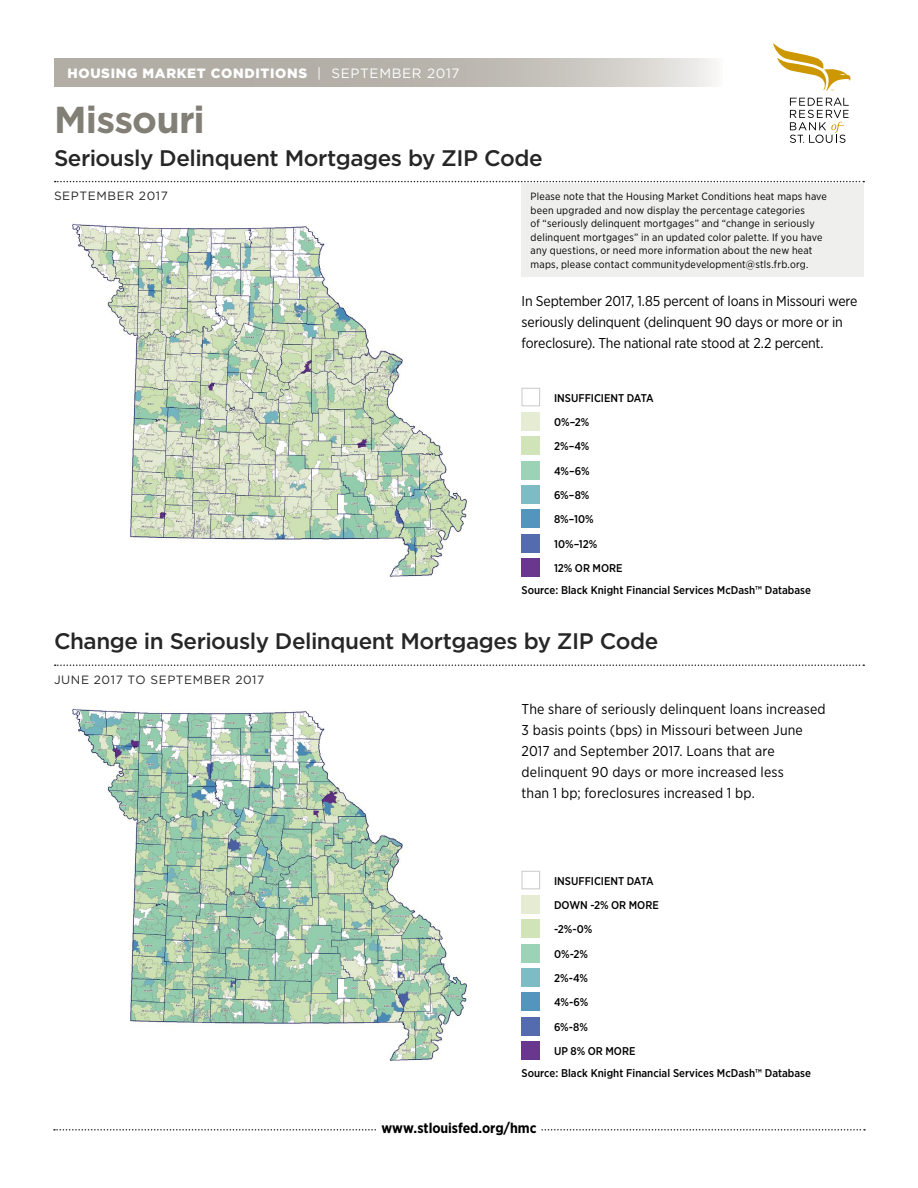
<style>
.page{position:relative;width:918px;height:1188px;background:#fff}
.page>*{position:absolute;margin:0;border:0;box-sizing:border-box;transform-origin:0 0}
.t1{font:700 37.5px "Gotham";letter-spacing:-.02em;color:#828076}
.t2{font:500 22.5px "Gotham";letter-spacing:-.02em;color:#262626}
.Figure_analysis_text{font:14.25px/21px "Gotham Narrow";color:#000}
.Figure_analysis_text-2{font:700 14.25px "Gotham Narrow";letter-spacing:-.005em;color:#000}
.t3{font:900 13.5px "Gotham";letter-spacing:.05em;color:#fff}
.t4{font:12px "Gotham";letter-spacing:.05em;color:#262626}
.Figure_analysis_text-3{font:500 11.25px "Gotham Narrow";letter-spacing:.005em;color:#000}
.Figure_notes_and_sou{font:500 11.25px "Gotham Narrow";color:#000}
.t5{font:10.5px/13.5px "Gotham Narrow";letter-spacing:.02em;color:#000}
.s1{font-weight:400}
</style>
<div class="page">
<img style="left:72px;top:223px;width:398px;height:354px">
<img style="left:72px;top:708px;width:395px;height:353px">
<svg style="left:54px;top:1129px;width:811px;height:2px"></svg>
<svg style="left:54px;top:58px;width:661px;height:28px;background:#bebbb4"></svg>
<svg style="left:55px;top:181px;width:809px;height:1px"></svg>
<svg style="left:55px;top:664px;width:809px;height:2px"></svg>
<div style="left:377px;top:1122px;width:164px;height:11px;background:#fff"></div>
<svg style="left:790px;top:98px;width:59px;height:45px"></svg>
<svg style="left:773px;top:43px;width:77px;height:48px"></svg>
<div style="left:522px;top:388px;width:18px;height:18px;border:1px solid #c9c9c9"></div>
<div style="left:522px;top:412px;width:18px;height:19px;background:#e6ebd4"></div>
<div style="left:522px;top:437px;width:18px;height:18px;background:#d1e4b9"></div>
<div style="left:522px;top:461px;width:18px;height:18px;background:#9cd2b5"></div>
<div style="left:522px;top:485px;width:18px;height:19px;background:#7ebcc5"></div>
<div style="left:522px;top:510px;width:18px;height:18px;background:#5495be"></div>
<div style="left:522px;top:534px;width:18px;height:18px;background:#546cad"></div>
<div style="left:522px;top:558px;width:18px;height:19px;background:#69378d"></div>
<div style="left:522px;top:871px;width:18px;height:18px;border:1px solid #c9c9c9"></div>
<div style="left:522px;top:895px;width:18px;height:19px;background:#e6ebd4"></div>
<div style="left:522px;top:920px;width:18px;height:18px;background:#d1e4b9"></div>
<div style="left:522px;top:944px;width:18px;height:18px;background:#9cd2b5"></div>
<div style="left:522px;top:968px;width:18px;height:19px;background:#7ebcc5"></div>
<div style="left:522px;top:993px;width:18px;height:18px;background:#5495be"></div>
<div style="left:522px;top:1017px;width:18px;height:18px;background:#546cad"></div>
<div style="left:522px;top:1041px;width:18px;height:19px;background:#69378d"></div>
<div style="left:522px;top:183px;width:342px;height:94px;background:#efefed"></div>
<p class="t3" style="left:68px;top:64px;width:394px">HOUSING MARKET CONDITIONS <span class="s1">| SEPTEMBER 2017</span></p>
<p class="t1" style="left:54px;top:95px;width:152px">Missouri</p>
<h2 class="t2" style="left:54px;top:143px;width:490px">Seriously Delinquent Mortgages by ZIP Code</h2>
<p class="t4" style="left:54px;top:189px;width:115px">SEPTEMBER 2017</p>
<p class="t5" style="left:531px;top:189px;width:298px">Please note that the Housing Market Conditions heat maps have been upgraded and now display the percentage categories<br>of “seriously delinquent mortgages” and “change in seriously delinquent mortgages” in an updated color palette. If you have any questions, or need more information about the new heat maps, please contact communitydevelopment@stls.frb.org.</p>
<p class="Figure_analysis_text" style="left:522px;top:290px;width:337px">In September 2017, 1.85 percent of loans in Missouri were seriously delinquent (delinquent 90 days or more or in foreclosure). The national rate stood at 2.2 percent.</p>
<p class="Figure_analysis_text-3" style="left:554px;top:390px;width:101px">INSUFFICIENT DATA</p>
<p class="Figure_analysis_text-3" style="left:554px;top:415px;width:37px">0%–2%</p>
<p class="Figure_analysis_text-3" style="left:554px;top:439px;width:37px">2%–4%</p>
<p class="Figure_analysis_text-3" style="left:554px;top:464px;width:37px">4%–6%</p>
<p class="Figure_analysis_text-3" style="left:554px;top:488px;width:37px">6%–8%</p>
<p class="Figure_analysis_text-3" style="left:554px;top:512px;width:41px">8%–10%</p>
<p class="Figure_analysis_text-3" style="left:554px;top:537px;width:45px">10%–12%</p>
<p class="Figure_analysis_text-3" style="left:554px;top:561px;width:70px">12% OR MORE</p>
<p class="Figure_notes_and_sou" style="left:522px;top:583px;width:291px">Source: Black Knight Financial Services McDash™ Database</p>
<h2 class="t2" style="left:54px;top:627px;width:606px">Change in Seriously Delinquent Mortgages by ZIP Code</h2>
<p class="t4" style="left:54px;top:672px;width:212px">JUNE 2017 TO SEPTEMBER 2017</p>
<p class="Figure_analysis_text" style="left:522px;top:698px;width:306px">The share of seriously delinquent loans increased 3 basis points (bps) in Missouri between June 2017 and September 2017. Loans that are delinquent 90 days or more increased less<br>than 1 bp; foreclosures increased 1 bp.</p>
<p class="Figure_analysis_text-3" style="left:554px;top:873px;width:101px">INSUFFICIENT DATA</p>
<p class="Figure_analysis_text-3" style="left:554px;top:898px;width:106px">DOWN -2% OR MORE</p>
<p class="Figure_analysis_text-3" style="left:554px;top:922px;width:40px">-2%-0%</p>
<p class="Figure_analysis_text-3" style="left:554px;top:947px;width:35px">0%-2%</p>
<p class="Figure_analysis_text-3" style="left:554px;top:971px;width:36px">2%-4%</p>
<p class="Figure_analysis_text-3" style="left:554px;top:995px;width:36px">4%-6%</p>
<p class="Figure_analysis_text-3" style="left:554px;top:1020px;width:36px">6%-8%</p>
<p class="Figure_analysis_text-3" style="left:554px;top:1044px;width:83px">UP 8% OR MORE</p>
<p class="Figure_notes_and_sou" style="left:522px;top:1066px;width:291px">Source: Black Knight Financial Services McDash™ Database</p>
<p class="Figure_analysis_text-2" style="left:381px;top:1119px;width:157px">www.stlouisfed.org/hmc</p>
</div>
